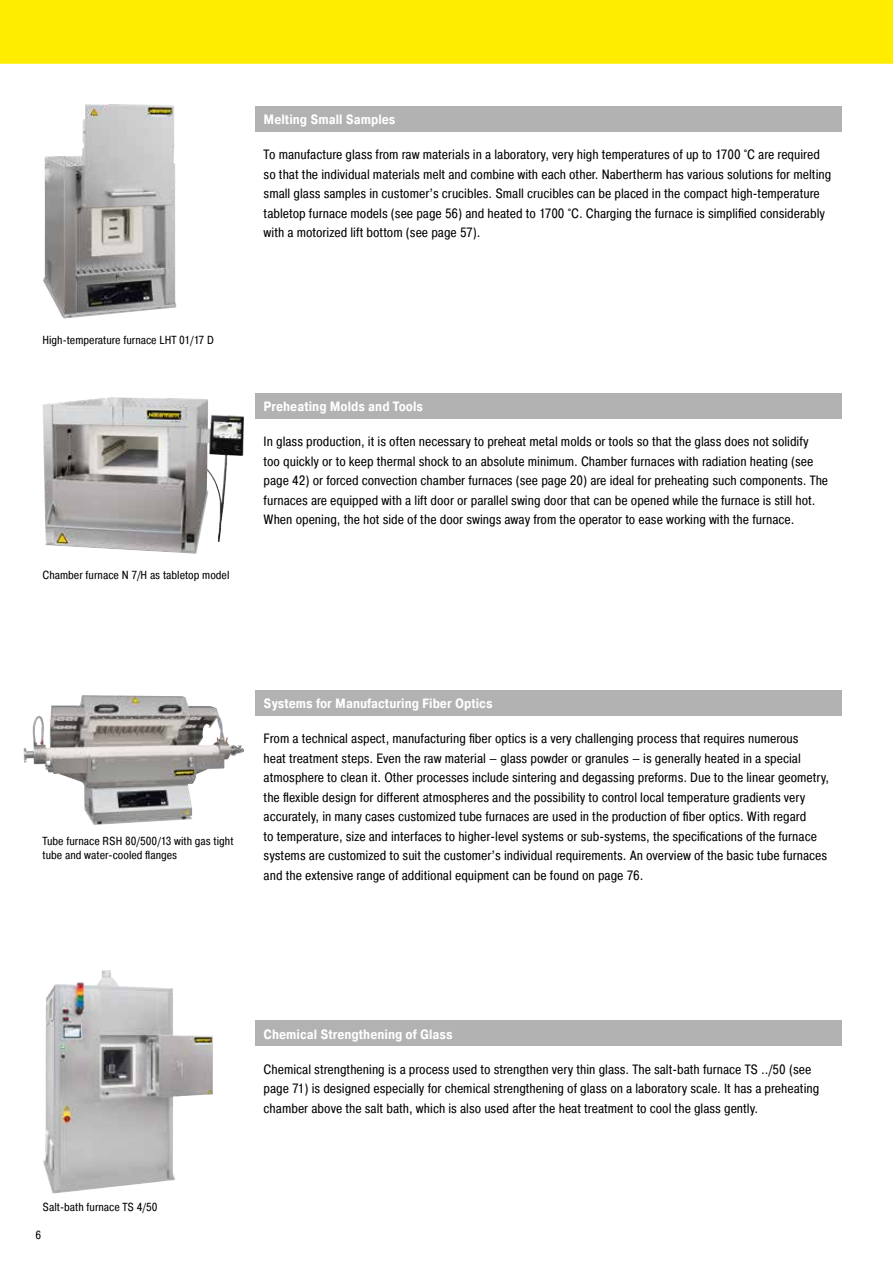
<style>
.page{position:relative;width:893px;height:1263px;background:#fff}
.page>*{position:absolute;margin:0;border:0;box-sizing:border-box;transform-origin:0 0}
.t1{font:13.5px/19.5px "Pragmatica Cond A";color:#000}
.t2{font:700 13.5px "Pragmatica Cond A";color:#fff}
.t3{font:11.7px/14.1px "Pragmatica Cond A";color:#000}
</style>
<div class="page">
<img style="left:43px;top:399px;width:201px;height:155px">
<img style="left:43px;top:970px;width:170px;height:224px">
<img style="left:43px;top:104px;width:134px;height:215px">
<img style="left:23px;top:695px;width:221px;height:130px">
<div style="left:255px;top:393px;width:587px;height:26px;background:#b3b2b2"></div>
<div style="left:255px;top:690px;width:587px;height:25px;background:#b3b2b2"></div>
<div style="left:255px;top:1020px;width:587px;height:26px;background:#b3b2b2"></div>
<div style="left:255px;top:106px;width:587px;height:26px;background:#b3b2b2"></div>
<div style="left:0;top:0;width:893px;height:64px;background:#ffed00"></div>
<p class="t2" style="left:264px;top:111px;width:133px">Melting Small Samples</p>
<p class="t1" style="left:264px;top:145px;width:569px">To manufacture glass from raw materials in a laboratory, very high temperatures of up to 1700 °C are required so that the individual materials melt and combine with each other. Nabertherm has various solutions for melting small glass samples in customer’s crucibles. Small crucibles can be placed in the compact high-temperature tabletop furnace models (see page 56) and heated to 1700 °C. Charging the furnace is simplified considerably with a motorized lift bottom (see page 57).</p>
<p class="t3" style="left:43px;top:333px;width:173px">High-temperature furnace LHT 01/17 D</p>
<p class="t3" style="left:43px;top:568px;width:188px">Chamber furnace N 7/H as tabletop model</p>
<p class="t2" style="left:264px;top:398px;width:161px">Preheating Molds and Tools</p>
<p class="t1" style="left:264px;top:432px;width:566px">In glass production, it is often necessary to preheat metal molds or tools so that the glass does not solidify too quickly or to keep thermal shock to an absolute minimum. Chamber furnaces with radiation heating (see page 42) or forced convection chamber furnaces (see page 20) are ideal for preheating such components. The furnaces are equipped with a lift door or parallel swing door that can be opened while the furnace is still hot.<br>When opening, the hot side of the door swings away from the operator to ease working with the furnace.</p>
<p class="t3" style="left:43px;top:834px;width:193px">Tube furnace RSH 80/500/13 with gas tight tube and water-cooled flanges</p>
<p class="t2" style="left:264px;top:695px;width:230px">Systems for Manufacturing Fiber Optics</p>
<p class="t1" style="left:264px;top:729px;width:567px">From a technical aspect, manufacturing fiber optics is a very challenging process that requires numerous<br>heat treatment steps. Even the raw material – glass powder or granules – is generally heated in a special atmosphere to clean it. Other processes include sintering and degassing preforms. Due to the linear geometry, the flexible design for different atmospheres and the possibility to control local temperature gradients very accurately, in many cases customized tube furnaces are used in the production of fiber optics. With regard<br>to temperature, size and interfaces to higher-level systems or sub-systems, the specifications of the furnace systems are customized to suit the customer’s individual requirements. An overview of the basic tube furnaces and the extensive range of additional equipment can be found on page 76.</p>
<p class="t3" style="left:43px;top:1200px;width:117px">Salt-bath furnace TS 4/50</p>
<p class="t3" style="left:35px;top:1228px;width:7px">6</p>
<p class="t2" style="left:264px;top:1026px;width:191px">Chemical Strengthening of Glass</p>
<p class="t1" style="left:264px;top:1059px;width:557px">Chemical strengthening is a process used to strengthen very thin glass. The salt-bath furnace TS ../50 (see page 71) is designed especially for chemical strengthening of glass on a laboratory scale. It has a preheating chamber above the salt bath, which is also used after the heat treatment to cool the glass gently.</p>
</div>
